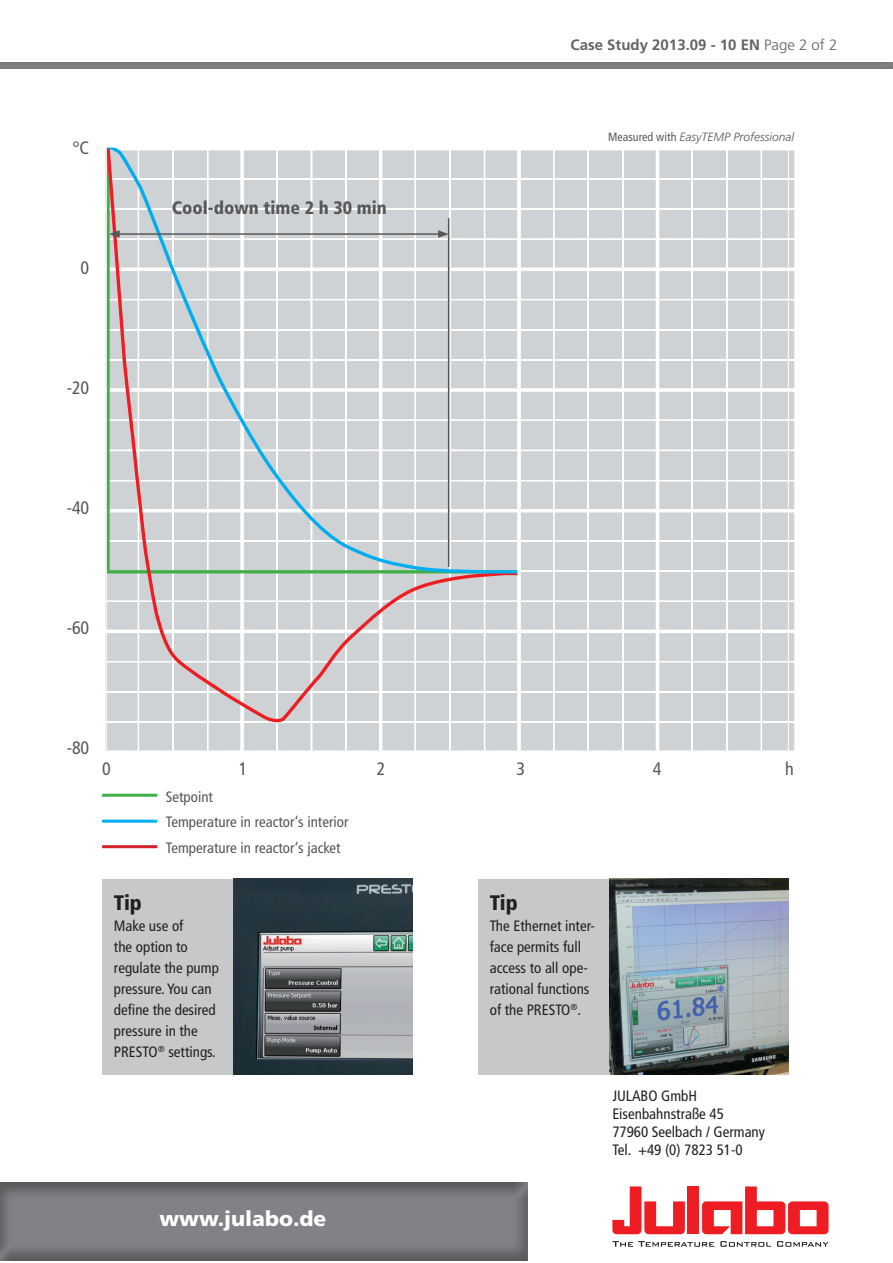
<style>
.page{position:relative;width:893px;height:1263px;background:#fff}
.page>*{position:absolute;margin:0;border:0;box-sizing:border-box;transform-origin:0 0}
.t1{font:900 21px "Frutiger LT Std";color:#fff}
.t2{font:900 condensed 21px "Frutiger LT Std";letter-spacing:-.01em;color:#231f20}
.t3{font:condensed 18px "Frutiger LT Std";color:#57585a}
.t4{font:900 condensed 18px "Frutiger LT Std";color:#57585a}
.t5{font:condensed 15px/21px "Frutiger LT Std";color:#231f20}
.t6{font:condensed 15px/25.5px "Frutiger LT Std";color:#57585a}
.t7{font:700 15px "Frutiger LT Std";color:#636366}
.t8{font:italic 300 12px "Frutiger LT Std";color:#57585a}
.s1{font-weight:300}
.s2{font-weight:400;font-style:normal;font-stretch:condensed}
</style>
<div class="page">
<svg style="left:612px;top:1241px;width:102px;height:6px"></svg>
<svg style="left:720px;top:1241px;width:51px;height:6px"></svg>
<svg style="left:777px;top:1241px;width:52px;height:6px"></svg>
<svg style="left:612px;top:1186px;width:73px;height:48px"></svg>
<div style="left:687px;top:1186px;width:12px;height:48px;background:#ee1d23"></div>
<svg style="left:702px;top:1186px;width:127px;height:48px"></svg>
<img style="left:0;top:1182px;width:527px;height:79px">
<svg style="left:105px;top:150px;width:690px;height:601px;background:#d4d7d9"></svg>
<svg style="left:449px;top:449px;width:346px;height:302px;background:#d5d7da"></svg>
<svg style="left:108px;top:576px;width:413px;height:149px;background:#d6d3d5"></svg>
<svg style="left:108px;top:149px;width:413px;height:427px;background:#d1d5d7"></svg>
<hr style="left:448px;top:218px;width:1px;height:349px;background:#57585a">
<hr style="left:102px;top:794px;width:55px;height:3px;background:#40ae49">
<hr style="left:102px;top:820px;width:55px;height:3px;background:#00aeef">
<hr style="left:102px;top:845px;width:55px;height:3px;background:#d1232a">
<hr style="left:117px;top:233px;width:323px;height:2px;background:#57585a">
<svg style="left:109px;top:230px;width:11px;height:8px"></svg>
<svg style="left:438px;top:230px;width:10px;height:8px"></svg>
<div style="left:102px;top:879px;width:310px;height:196px;background:#c7c8ca"></div>
<div style="left:478px;top:879px;width:310px;height:196px;background:#c7c8ca"></div>
<img style="left:234px;top:879px;width:178px;height:196px">
<img style="left:610px;top:879px;width:178px;height:196px">
<p class="t3" style="left:72px;top:137px;width:18px">°C</p>
<p class="t3" style="left:81px;top:257px;width:10px">0</p>
<p class="t3" style="left:67px;top:377px;width:24px">-20</p>
<p class="t3" style="left:67px;top:497px;width:24px">-40</p>
<p class="t3" style="left:67px;top:617px;width:24px">-60</p>
<p class="t4" style="left:172px;top:197px;width:217px">Cool-down time 2 h 30 min</p>
<p class="t7" style="left:571px;top:35px;width:268px">Case Study 2013.09 - 10 EN <span class="s1">Page 2 of 2</span></p>
<p class="t8" style="left:608px;top:130px;width:187px"><span class="s2">Measured with</span> EasyTEMP Professional</p>
<p class="t3" style="left:67px;top:737px;width:24px">-80</p>
<p class="t3" style="left:102px;top:758px;width:10px">0</p>
<p class="t3" style="left:239px;top:758px;width:10px">1</p>
<p class="t3" style="left:377px;top:758px;width:10px">2</p>
<p class="t3" style="left:516px;top:758px;width:10px">3</p>
<p class="t3" style="left:653px;top:758px;width:10px">4</p>
<p class="t3" style="left:785px;top:758px;width:10px">h</p>
<p class="t6" style="left:166px;top:784px;width:184px">Setpoint<br>Temperature in reactor‘s interior<br>Temperature in reactor‘s jacket</p>
<h1 class="t2" style="left:114px;top:889px;width:30px">Tip</h1>
<p class="t5" style="left:114px;top:915px;width:106px">Make use of<br>the option to regulate the pump pressure. You can define the desired pressure in the<br>PRESTO<sup>®</sup> settings.</p>
<h1 class="t2" style="left:490px;top:889px;width:30px">Tip</h1>
<p class="t5" style="left:490px;top:915px;width:107px">The Ethernet inter&shy;face permits full access to all ope&shy;rational functions of the PRESTO<sup>®</sup>.</p>
<p class="t5" style="left:612px;top:1087px;width:154px;line-height:18px">JULABO GmbH<br>Eisenbahnstraße 45<br>77960 Seelbach / Germany<br>Tel. +49 (0) 7823 51-0</p>
<h1 class="t1" style="left:159px;top:1205px;width:168px">www.julabo.de</h1>
</div>
